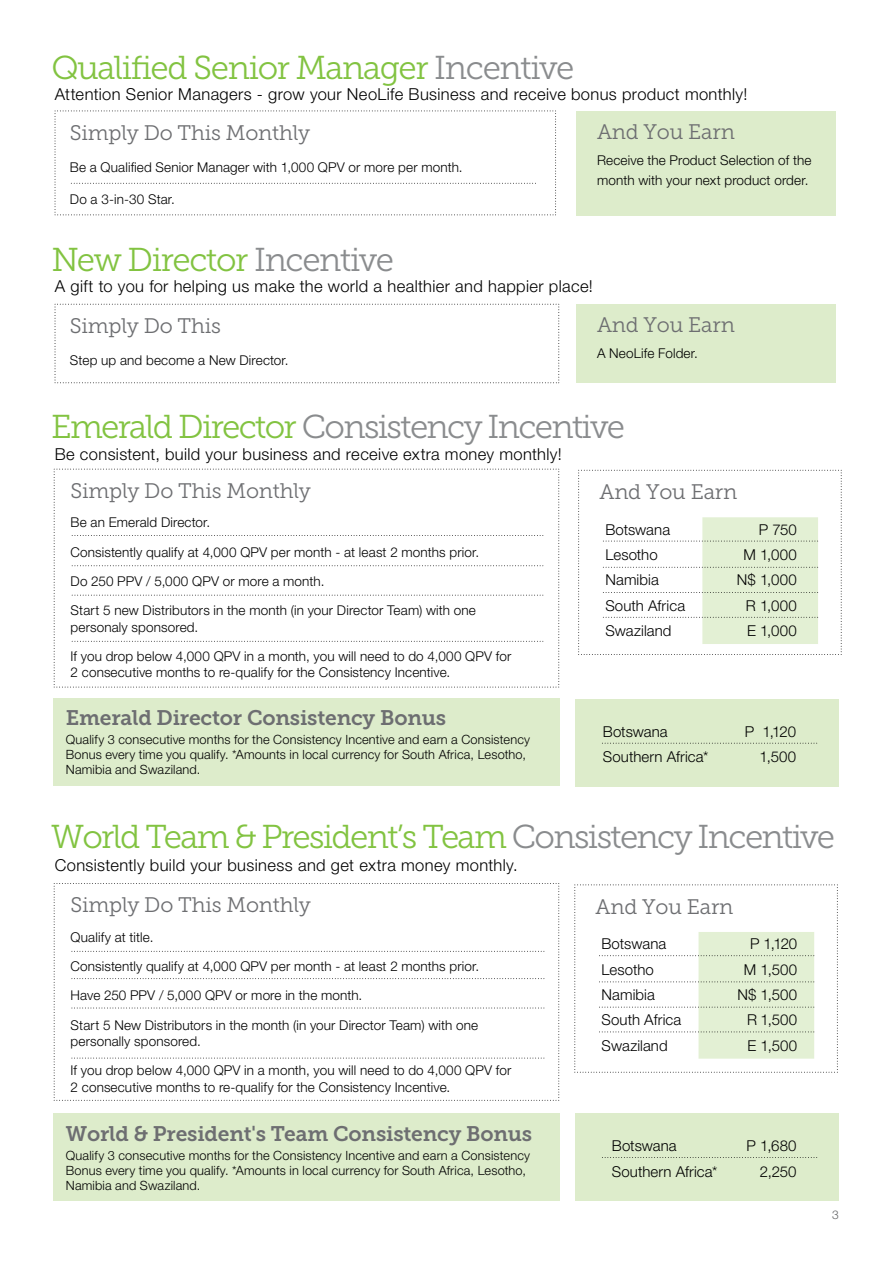
<style>
.page{position:relative;width:893px;height:1263px;background:#fff}
.page>*{position:absolute;margin:0;border:0;box-sizing:border-box;transform-origin:0 0}
.t1{font:33px "Museo Slab 300";letter-spacing:-.045em;color:#82c341}
.t2{font:33px "Museo Slab 300";letter-spacing:-.05em;color:#8a8c8e}
.t3{font:21px "Museo Slab 300";letter-spacing:-.01em;color:#6d6e71}
.t4{font:21px "Museo Slab 700";letter-spacing:-.01em;color:#6d6e71}
.t5{font:300 16.5px "Helvetica Neue LTW1 G";letter-spacing:.02em;color:#000}
.t6{font:300 15px "Helvetica Neue LTW1 G";letter-spacing:.005em;color:#000}
.t7{font:300 13.5px/29.2px "Helvetica Neue LTW1 G";letter-spacing:.01em;color:#000}
.t8{font:300 12.75px/15px "Helvetica Neue LTW1 G";letter-spacing:.01em;color:#000}
.t9{font:300 12px "Helvetica Neue LTW1 G";color:#636466}
.s1{color:#8a8c8e}
.s2{color:#82c341}
</style>
<div class="page">
<svg style="left:578px;top:470px;width:264px;height:185px"></svg>
<svg style="left:574px;top:884px;width:264px;height:189px"></svg>
<div style="left:53px;top:698px;width:507px;height:88px;background:#ddeccb"></div>
<div style="left:53px;top:1113px;width:507px;height:88px;background:#ddeccb"></div>
<svg style="left:55px;top:304px;width:504px;height:80px"></svg>
<div style="left:576px;top:111px;width:260px;height:104px;background:#ddeccb"></div>
<div style="left:576px;top:304px;width:260px;height:79px;background:#ddeccb"></div>
<div style="left:576px;top:1113px;width:263px;height:88px;background:#ddeccb"></div>
<div style="left:576px;top:699px;width:263px;height:88px;background:#ddeccb"></div>
<svg style="left:55px;top:111px;width:501px;height:105px"></svg>
<svg style="left:54px;top:469px;width:505px;height:219px"></svg>
<svg style="left:54px;top:883px;width:505px;height:218px"></svg>
<svg style="left:602px;top:1157px;width:216px;height:1px"></svg>
<svg style="left:602px;top:743px;width:216px;height:1px"></svg>
<h1 class="t1" style="left:51px;top:50px;width:524px">Qualified Senior Manager <span class="s1">Incentive</span></h1>
<p class="t5" style="left:55px;top:84px;width:694px">Attention Senior Managers - grow your NeoLife Business and receive bonus product monthly!</p>
<h2 class="t3" style="left:70px;top:121px;width:242px">Simply Do This Monthly</h2>
<p class="t7" style="left:70px;top:153px;width:394px">Be a Qualified Senior Manager with 1,000 QPV or more per month.</p>
<p class="t7" style="left:70px;top:185px;width:107px">Do a 3-in-30 Star.</p>
<h1 class="t1" style="left:51px;top:241px;width:344px">New Director <span class="s1">Incentive</span></h1>
<h2 class="t3" style="left:597px;top:120px;width:139px">And You Earn</h2>
<p class="t7" style="left:597px;top:151px;width:216px;line-height:19.5px">Receive the Product Selection of the month with your next product order.</p>
<p class="t5" style="left:55px;top:276px;width:539px">A gift to you for helping us make the world a healthier and happier place!</p>
<h2 class="t3" style="left:70px;top:314px;width:153px">Simply Do This</h2>
<p class="t7" style="left:70px;top:346px;width:220px">Step up and become a New Director.</p>
<h2 class="t3" style="left:597px;top:313px;width:139px">And You Earn</h2>
<p class="t7" style="left:597px;top:339px;width:102px">A NeoLife Folder.</p>
<h1 class="t2" style="left:51px;top:409px;width:576px"><span class="s2">Emerald Director</span> Consistency Incentive</h1>
<p class="t5" style="left:55px;top:444px;width:508px">Be consistent, build your business and receive extra money monthly!</p>
<h2 class="t3" style="left:71px;top:479px;width:242px">Simply Do This Monthly</h2>
<p class="t7" style="left:71px;top:508px;width:410px">Be an Emerald Director.<br>Consistently qualify at 4,000 QPV per month - at least 2 months prior.<br>Do 250 PPV / 5,000 QPV or more a month.<br>Start 5 new Distributors in the month (in your Director Team) with one</p>
<p class="t7" style="left:71px;top:612px;width:442px">personaly sponsored.<br>If you drop below 4,000 QPV in a month, you will need to do 4,000 QPV for</p>
<p class="t7" style="left:71px;top:658px;width:381px">2 consecutive months to re-qualify for the Consistency Incentive.</p>
<h2 class="t4" style="left:66px;top:705px;width:382px">Emerald Director Consistency Bonus</h2>
<p class="t8" style="left:66px;top:732px;width:466px">Qualify 3 consecutive months for the Consistency Incentive and earn a Consistency<br>Bonus every time you qualify. *Amounts in local currency for South Africa, Lesotho,<br>Namibia and Swaziland.</p>
<h2 class="t3" style="left:599px;top:480px;width:139px">And You Earn</h2>
<p class="t6" style="left:605px;top:520px;width:66px">Botswana</p>
<p class="t6" style="left:759px;top:520px;width:40px">P 750</p>
<p class="t6" style="left:605px;top:546px;width:54px">Lesotho</p>
<p class="t6" style="left:743px;top:546px;width:55px">M 1,000</p>
<p class="t6" style="left:605px;top:571px;width:55px">Namibia</p>
<p class="t6" style="left:737px;top:571px;width:61px">N$ 1,000</p>
<p class="t6" style="left:605px;top:596px;width:81px">South Africa</p>
<p class="t6" style="left:746px;top:596px;width:52px">R 1,000</p>
<p class="t6" style="left:605px;top:622px;width:68px">Swaziland</p>
<p class="t6" style="left:747px;top:622px;width:51px">E 1,000</p>
<p class="t6" style="left:603px;top:722px;width:66px">Botswana</p>
<p class="t6" style="left:745px;top:722px;width:53px">P 1,120</p>
<p class="t6" style="left:603px;top:748px;width:107px">Southern Africa*</p>
<p class="t6" style="left:759px;top:748px;width:38px">1,500</p>
<h1 class="t1" style="left:51px;top:818px;width:786px">World Team &amp; President’s Team <span class="s1">Consistency Incentive</span></h1>
<p class="t5" style="left:55px;top:855px;width:464px">Consistently build your business and get extra money monthly.</p>
<h2 class="t3" style="left:71px;top:894px;width:242px">Simply Do This Monthly</h2>
<p class="t7" style="left:71px;top:922px;width:410px">Qualify at title.<br>Consistently qualify at 4,000 QPV per month - at least 2 months prior.<br>Have 250 PPV / 5,000 QPV or more in the month.<br>Start 5 New Distributors in the month (in your Director Team) with one</p>
<p class="t7" style="left:71px;top:1026px;width:442px">personally sponsored.<br>If you drop below 4,000 QPV in a month, you will need to do 4,000 QPV for</p>
<p class="t7" style="left:71px;top:1072px;width:381px">2 consecutive months to re-qualify for the Consistency Incentive.</p>
<h2 class="t4" style="left:66px;top:1121px;width:468px">World &amp; President's Team Consistency Bonus</h2>
<p class="t8" style="left:66px;top:1148px;width:466px">Qualify 3 consecutive months for the Consistency Incentive and earn a Consistency<br>Bonus every time you qualify. *Amounts in local currency for South Africa, Lesotho,<br>Namibia and Swaziland.</p>
<h2 class="t3" style="left:596px;top:895px;width:139px">And You Earn</h2>
<p class="t6" style="left:601px;top:935px;width:66px">Botswana</p>
<p class="t6" style="left:750px;top:935px;width:49px">P 1,120</p>
<p class="t6" style="left:601px;top:960px;width:54px">Lesotho</p>
<p class="t6" style="left:744px;top:960px;width:55px">M 1,500</p>
<p class="t6" style="left:601px;top:985px;width:55px">Namibia</p>
<p class="t6" style="left:737px;top:985px;width:61px">N$ 1,500</p>
<p class="t6" style="left:601px;top:1011px;width:81px">South Africa</p>
<p class="t6" style="left:747px;top:1011px;width:51px">R 1,500</p>
<p class="t6" style="left:601px;top:1036px;width:68px">Swaziland</p>
<p class="t6" style="left:748px;top:1036px;width:51px">E 1,500</p>
<p class="t6" style="left:612px;top:1137px;width:66px">Botswana</p>
<p class="t6" style="left:746px;top:1137px;width:51px">P 1,680</p>
<p class="t6" style="left:612px;top:1162px;width:107px">Southern Africa*</p>
<p class="t6" style="left:760px;top:1162px;width:38px">2,250</p>
<p class="t9" style="left:832px;top:1208px;width:8px">3</p>
</div>
